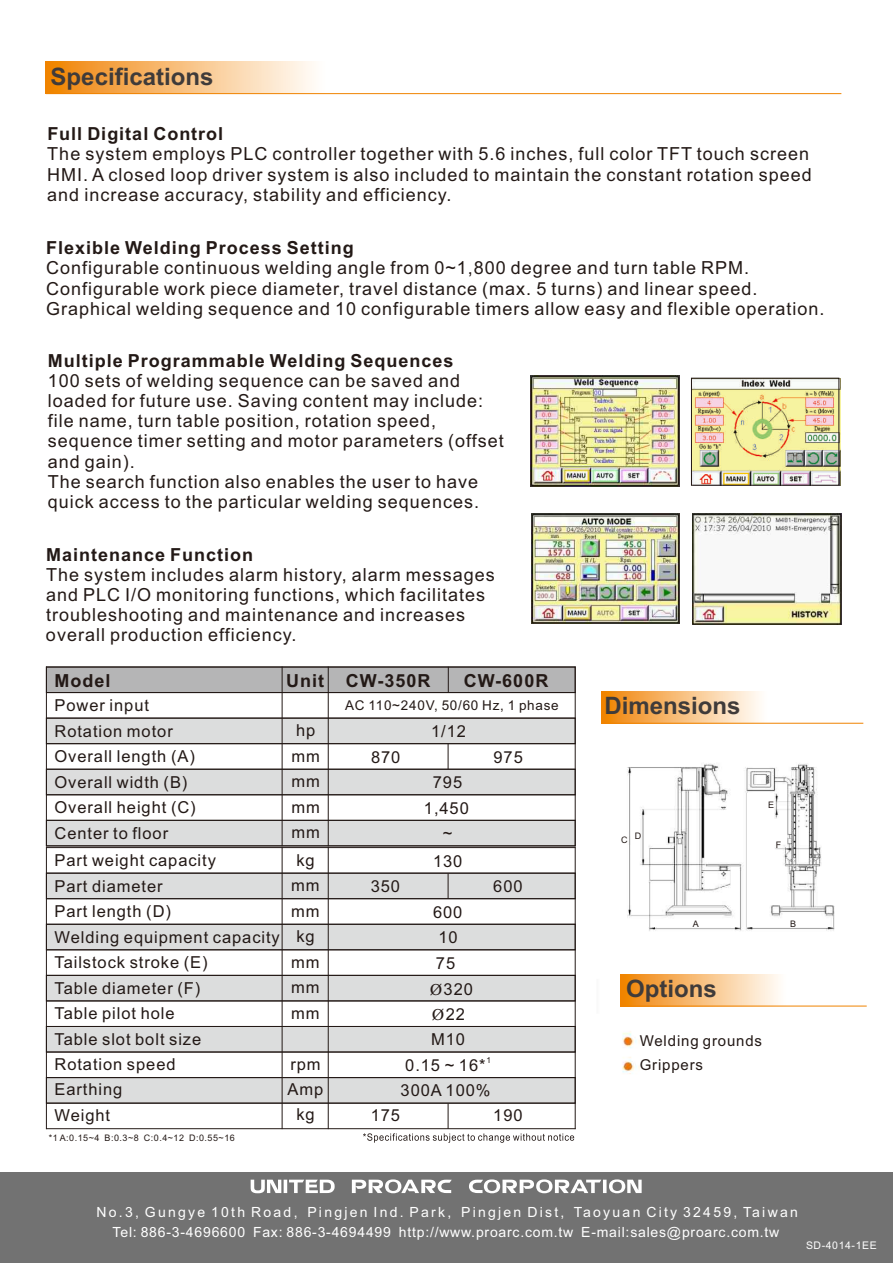
<style>
.page{position:relative;width:893px;height:1263px;background:#fff}
.page>*{position:absolute;margin:0;border:0;box-sizing:border-box;transform-origin:0 0}
.t1{font:700 24px "Arial";color:#3f3b3a}
.t2{font:18px/20.1px "Arial";letter-spacing:.055em;color:#231916}
.t3{font:700 18px "Arial";letter-spacing:.055em;color:#231916}
.t4{font:16.5px/25.5px "Arial";letter-spacing:.055em;color:#231916}
.t5{font:15px/23.4px "Arial";letter-spacing:.055em;color:#231916}
.t6{font:14.1px/19.5px "Arial";letter-spacing:.055em;color:#fff;text-align:center}
.t7{font:13.5px "Arial";letter-spacing:.055em;color:#231916}
.t8{font:10.5px "Arial";letter-spacing:.055em;color:#fff}
.t9{font:9px "Arial";letter-spacing:.055em;color:#231916}
.t10{font:8.25px "Arial";color:#231916}
.s1{font-family:"WP Multinational A Roman"}
</style>
<div class="page">
<img style="left:45px;top:61px;width:822px;height:1068px">
<svg style="left:46px;top:819px;width:530px;height:28px;background:#d6d6d6"></svg>
<svg style="left:47px;top:923px;width:528px;height:28px;background:#d6d6d6"></svg>
<svg style="left:47px;top:974px;width:528px;height:28px;background:#d6d7d6"></svg>
<svg style="left:47px;top:1025px;width:528px;height:28px;background:#d7d7d7"></svg>
<div style="left:46px;top:62px;width:280px;height:32px;background:linear-gradient(to right,#f18404,#fff)"></div>
<hr style="left:46px;top:93px;width:795px;height:1px;background:#f08300">
<div style="left:602px;top:691px;width:166px;height:32px;background:linear-gradient(to right,#f18404,#fff)"></div>
<hr style="left:602px;top:723px;width:261px;height:1px;background:#f08300">
<div style="left:621px;top:974px;width:166px;height:32px;background:linear-gradient(to right,#f18404,#fff)"></div>
<hr style="left:621px;top:1006px;width:246px;height:1px;background:#f08300">
<div style="left:0;top:1172px;width:893px;height:91px;background:#727272"></div>
<svg style="left:251px;top:1179px;width:391px;height:14px"></svg>
<hr style="left:46px;top:666px;width:1px;height:180px;background:#231916">
<hr style="left:282px;top:666px;width:1px;height:180px;background:#231916">
<hr style="left:328px;top:666px;width:1px;height:180px;background:#231916">
<hr style="left:575px;top:666px;width:1px;height:180px;background:#231916">
<hr style="left:46px;top:845px;width:530px;height:1px;background:#231916">
<hr style="left:46px;top:820px;width:530px;height:1px;background:#231916">
<hr style="left:46px;top:847px;width:1px;height:282px;background:#231916">
<hr style="left:282px;top:847px;width:1px;height:282px;background:#231916">
<hr style="left:328px;top:847px;width:1px;height:282px;background:#231916">
<hr style="left:575px;top:847px;width:1px;height:282px;background:#231916">
<hr style="left:46px;top:1051px;width:530px;height:1px;background:#231916">
<hr style="left:46px;top:1026px;width:530px;height:1px;background:#231916">
<hr style="left:46px;top:1000px;width:530px;height:1px;background:#231916">
<hr style="left:46px;top:975px;width:530px;height:1px;background:#231916">
<hr style="left:46px;top:949px;width:530px;height:1px;background:#231916">
<hr style="left:46px;top:924px;width:530px;height:1px;background:#231916">
<hr style="left:46px;top:847px;width:530px;height:1px;background:#231916">
<svg style="left:46px;top:717px;width:530px;height:79px"></svg>
<svg style="left:46px;top:666px;width:530px;height:27px;background:#a6a5a6"></svg>
<svg style="left:47px;top:872px;width:529px;height:27px;background:#cacaca"></svg>
<svg style="left:46px;top:1077px;width:530px;height:66px"></svg>
<img style="left:530px;top:375px;width:149px;height:111px">
<img style="left:693px;top:513px;width:149px;height:111px">
<img style="left:693px;top:378px;width:147px;height:107px">
<div style="left:691px;top:378px;width:148px;height:108px;border:1px solid #231916"></div>
<img style="left:531px;top:513px;width:149px;height:111px">
<h1 class="t1" style="left:51px;top:67px;width:164px">Specifications</h1>
<p class="t3" style="left:47px;top:127px;width:177px">Full Digital Control</p>
<p class="t2" style="left:47px;top:146px;width:766px">The system employs PLC controller together with 5.6 inches, full color TFT touch screen<br>HMI. A closed loop driver system is also included to maintain the constant rotation speed and increase accuracy, stability and efficiency.</p>
<p class="t3" style="left:46px;top:241px;width:309px">Flexible Welding Process Setting</p>
<p class="t2" style="left:46px;top:260px;width:780px">Configurable continuous welding angle from 0~1,800 degree and turn table RPM.<br>Configurable work piece diameter, travel distance (max. 5 turns) and linear speed.<br>Graphical welding sequence and 10 configurable timers allow easy and flexible operation.</p>
<p class="t3" style="left:48px;top:354px;width:407px">Multiple Programmable Welding Sequences</p>
<p class="t2" style="left:48px;top:372px;width:457px">100 sets of welding sequence can be saved and loaded for future use. Saving content may include: file name, turn table position, rotation speed, sequence timer setting and motor parameters (offset and gain).<br>The search function also enables the user to have quick access to the particular welding sequences.</p>
<p class="t3" style="left:46px;top:548px;width:209px">Maintenance Function</p>
<p class="t2" style="left:46px;top:566px;width:450px">The system includes alarm history, alarm messages and PLC I/O monitoring functions, which facilitates troubleshooting and maintenance and increases overall production efficiency.</p>
<p class="t3" style="left:55px;top:674px;width:57px">Model</p>
<p class="t3" style="left:286px;top:674px;width:146px">Unit CW-350R</p>
<p class="t7" style="left:345px;top:700px;width:215px">AC 110~240V, 50/60 Hz, 1 phase</p>
<p class="t3" style="left:464px;top:674px;width:86px">CW-600R</p>
<p class="t4" style="left:55px;top:694px;width:143px">Power input<br>Rotation motor<br>Overall length (A)<br>Overall width (B)<br>Overall height (C)<br>Center to floor</p>
<p class="t4" style="left:55px;top:849px;width:227px">Part weight capacity<br>Part diameter<br>Part length (D)<br>Welding equipment capacity<br>Tailstock stroke (E)<br>Table diameter (F)<br>Table pilot hole<br>Table slot bolt size<br>Rotation speed<br>Earthing<br>Weight</p>
<p class="t4" style="left:291px;top:719px;width:30px">hp mm mm mm mm</p>
<p class="t4" style="left:291px;top:849px;width:30px;text-align:center">kg mm mm kg mm mm mm</p>
<p class="t4" style="left:431px;top:720px;width:36px">1/12</p>
<p class="t4" style="left:433px;top:771px;width:31px">795</p>
<p class="t4" style="left:371px;top:746px;width:31px">870</p>
<p class="t4" style="left:494px;top:746px;width:31px">975</p>
<p class="t4" style="left:424px;top:797px;width:46px">1,450</p>
<p class="t4" style="left:433px;top:820px;width:31px;line-height:28.5px;text-align:center">~<br>130</p>
<p class="t4" style="left:433px;top:901px;width:31px">600</p>
<p class="t4" style="left:438px;top:926px;width:21px">10</p>
<p class="t4" style="left:436px;top:952px;width:21px">75</p>
<p class="t4" style="left:430px;top:978px;width:44px"><span class="s1">q</span>320</p>
<p class="t4" style="left:432px;top:1002px;width:34px"><span class="s1">q</span>22</p>
<p class="t4" style="left:431px;top:1027px;width:35px">M10</p>
<p class="t4" style="left:371px;top:875px;width:31px">350</p>
<p class="t4" style="left:493px;top:875px;width:31px">600</p>
<p class="t10" style="left:486px;top:1057px;width:6px">1</p>
<p class="t4" style="left:405px;top:1054px;width:82px">0.15 ~ 16*</p>
<p class="t4" style="left:288px;top:1052px;width:37px;text-align:center">rpm<br>Amp kg</p>
<p class="t4" style="left:401px;top:1079px;width:91px">300A 100%</p>
<p class="t4" style="left:371px;top:1104px;width:31px">175</p>
<p class="t4" style="left:493px;top:1104px;width:31px">190</p>
<p class="t9" style="left:49px;top:1134px;width:188px">*1 A:0.15~4 B:0.3~8 C:0.4~12 D:0.55~16</p>
<h1 class="t1" style="left:605px;top:697px;width:138px">Dimensions</h1>
<p class="t9" style="left:621px;top:836px;width:8px">C</p>
<p class="t9" style="left:635px;top:833px;width:8px">D</p>
<p class="t9" style="left:768px;top:802px;width:8px">E</p>
<p class="t9" style="left:776px;top:841px;width:7px">F</p>
<p class="t9" style="left:693px;top:921px;width:8px">A</p>
<p class="t9" style="left:790px;top:920px;width:8px">B</p>
<h1 class="t1" style="left:626px;top:980px;width:92px">Options</h1>
<p class="t5" style="left:640px;top:1030px;width:124px">Welding grounds<br>Grippers</p>
<p class="t6" style="left:96px;top:1204px;width:703px">No.3, Gungye 10th Road, Pingjen Ind. Park, Pingjen Dist, Taoyuan City 32459, Taiwan<br>Tel: 886-3-4696600 Fax: 886-3-4694499 http://www.proarc.com.tw E-mail:sales@proarc.com.tw</p>
<p class="t8" style="left:806px;top:1241px;width:72px">SD-4014-1EE</p>
</div>
